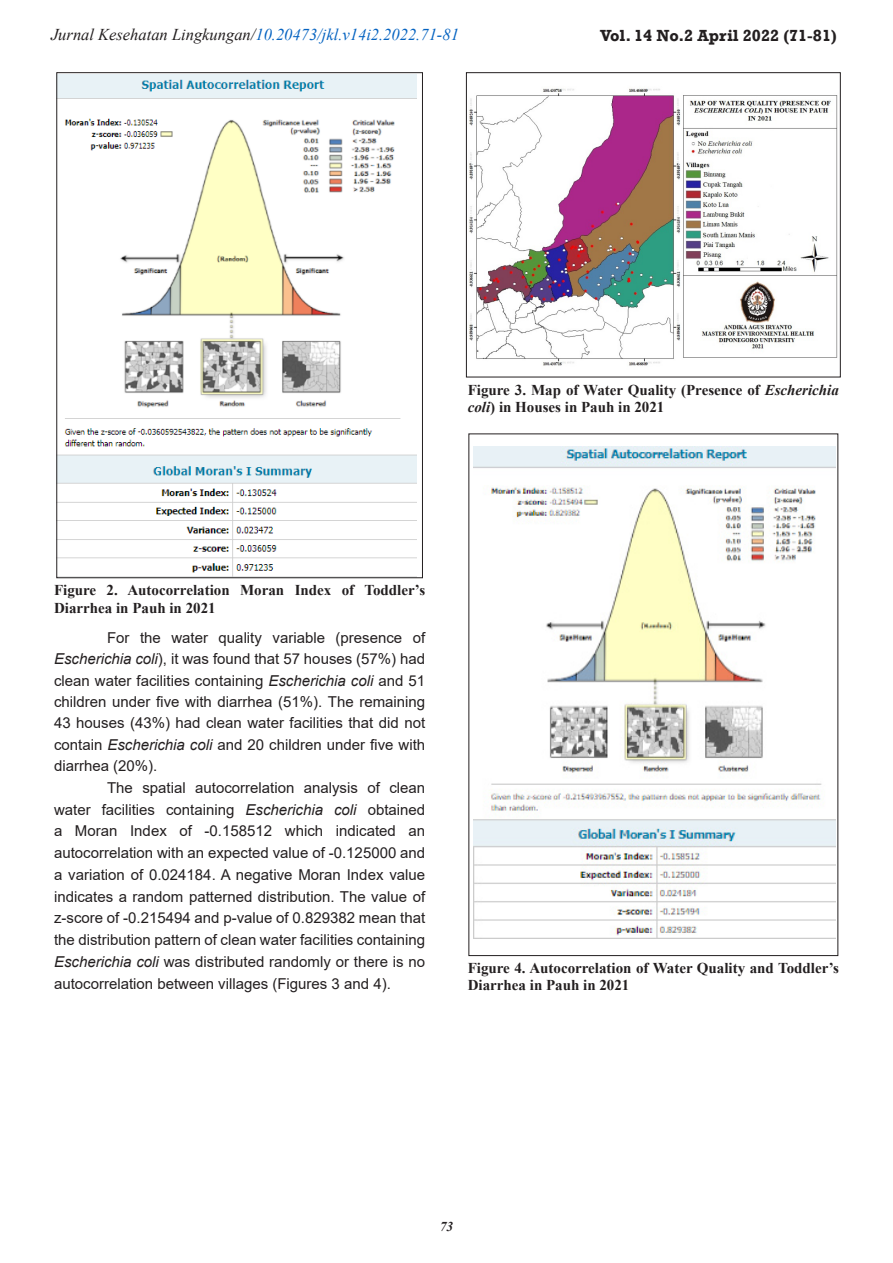
<style>
.page{position:relative;width:893px;height:1263px;background:#fff}
.page>*{position:absolute;margin:0;border:0;box-sizing:border-box;transform-origin:0 0}
.t1{font:italic 16.5px "Times New Roman";color:#0563c1}
.t2{font:700 16.5px "Rockwell";color:#231f20}
.isi_sub_1{font:15px/21.8px "Arial";color:#231f20;text-align:justify}
.judul_tabel{font:700 15px/17.2px "Times New Roman";color:#231f20}
.sumber_tbl_fig{font:italic 700 13.5px "Times New Roman";color:#231f20}
.s1{color:#231f20}
.s2{font-style:italic}
</style>
<div class="page">
<img style="left:58px;top:75px;width:359px;height:501px">
<img style="left:465px;top:80px;width:373px;height:295px">
<div style="left:466px;top:72px;width:375px;height:305px;border:1px solid #231f20"></div>
<img style="left:473px;top:446px;width:363px;height:492px">
<p class="t1" style="left:51px;top:23px;width:409px"><span class="s1">Jurnal Kesehatan Lingkungan/</span>10.20473/jkl.v14i2.2022.71-81</p>
<p class="t2" style="left:600px;top:26px;width:238px">Vol. 14 No.2 April 2022 (71-81)</p>
<p class="judul_tabel" style="left:468px;top:381px;width:373px">Figure 3. Map of Water Quality (Presence of <span class="s2">Escherichia coli</span>) in Houses in Pauh in 2021</p>
<p class="judul_tabel" style="left:54px;top:581px;width:373px">Figure 2. Autocorrelation Moran Index of Toddler’s<br>Diarrhea in Pauh in 2021</p>
<p class="isi_sub_1" style="left:54px;top:626px;width:373px;text-indent:53px">For the water quality variable (presence of <span class="s2">Escherichia coli</span>), it was found that 57 houses (57%) had clean water facilities containing <span class="s2">Escherichia coli</span> and 51 children under five with diarrhea (51%). The remaining 43 houses (43%) had clean water facilities that did not contain <span class="s2">Escherichia coli</span> and 20 children under five with diarrhea (20%).</p>
<p class="isi_sub_1" style="left:54px;top:776px;width:373px;text-indent:53px">The spatial autocorrelation analysis of clean water facilities containing <span class="s2">Escherichia coli</span> obtained a Moran Index of -0.158512 which indicated an autocorrelation with an expected value of -0.125000 and a variation of 0.024184. A negative Moran Index value indicates a random patterned distribution. The value of z-score of -0.215494 and p-value of 0.829382 mean that the distribution pattern of clean water facilities containing <span class="s2">Escherichia coli</span> was distributed randomly or there is no autocorrelation between villages (Figures 3 and 4).</p>
<p class="judul_tabel" style="left:468px;top:959px;width:373px">Figure 4. Autocorrelation of Water Quality and Toddler’s<br>Diarrhea in Pauh in 2021</p>
<p class="sumber_tbl_fig" style="left:440px;top:1217px;width:15px">73</p>
</div>
